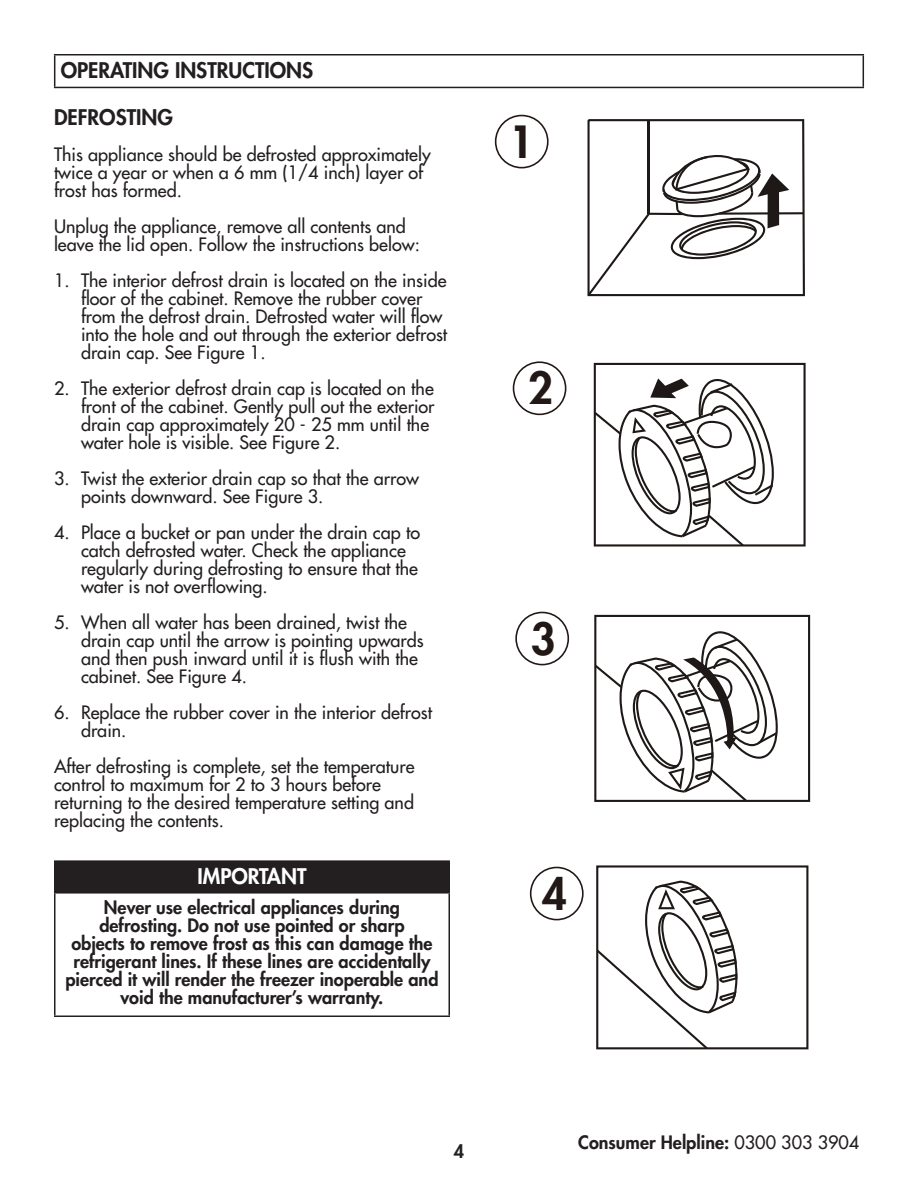
<style>
.page{position:relative;width:918px;height:1188px;background:#fff}
.page>*{position:absolute;margin:0;border:0;box-sizing:border-box;transform-origin:0 0}
.t1{font:800 43.2px "Futura Std";color:#221815}
.t2{font:800 21px "Futura Std";color:#231f20}
.t3{font:800 21px "Futura Std";color:#fff}
.t4{font:500 18px/18px "Futura Std";color:#231f20}
.t5{font:800 18px/18px "Futura Std";color:#231f20;text-align:center}
.s1{font-weight:500}
</style>
<div class="page">
<div style="left:55px;top:861px;width:394px;height:32px;background:#231f20"></div>
<hr style="left:54px;top:860px;width:396px;height:2px;background:#231f20">
<hr style="left:54px;top:862px;width:2px;height:30px;background:#231f20">
<hr style="left:448px;top:862px;width:2px;height:30px;background:#231f20">
<hr style="left:54px;top:892px;width:396px;height:2px;background:#231f20">
<hr style="left:54px;top:894px;width:2px;height:122px;background:#231f20">
<hr style="left:448px;top:894px;width:2px;height:122px;background:#231f20">
<hr style="left:54px;top:1016px;width:396px;height:1px;background:#231f20">
<svg style="left:594px;top:363px;width:212px;height:184px"></svg>
<svg style="left:596px;top:865px;width:212px;height:184px"></svg>
<svg style="left:588px;top:119px;width:217px;height:177px"></svg>
<div style="left:495px;top:115px;width:54px;height:53px;border:2px solid #221815;border-radius:50%"></div>
<div style="left:513px;top:361px;width:53px;height:54px;border:2px solid #221815;border-radius:50%"></div>
<div style="left:515px;top:612px;width:54px;height:53px;border:2px solid #221815;border-radius:50%"></div>
<div style="left:530px;top:867px;width:54px;height:53px;border:2px solid #221815;border-radius:50%"></div>
<svg style="left:594px;top:615px;width:216px;height:187px"></svg>
<hr style="left:54px;top:54px;width:810px;height:2px;background:#231f20">
<hr style="left:54px;top:55px;width:1px;height:32px;background:#231f20">
<hr style="left:863px;top:55px;width:1px;height:32px;background:#231f20">
<hr style="left:54px;top:87px;width:810px;height:1px;background:#231f20">
<p class="t2" style="left:61px;top:61px;width:254px">OPERATING INSTRUCTIONS</p>
<p class="t2" style="left:54px;top:108px;width:120px">DEFROSTING</p>
<p class="t4" style="left:54px;top:147px;width:378px">This appliance should be defrosted approximately twice a year or when a 6 mm (1/4 inch) layer of frost has formed.</p>
<p class="t4" style="left:54px;top:219px;width:367px">Unplug the appliance, remove all contents and leave the lid open. Follow the instructions below:</p>
<p class="t4" style="left:81px;top:273px;width:368px;text-indent:-27px">1. The interior defrost drain is located on the inside floor of the cabinet. Remove the rubber cover from the defrost drain. Defrosted water will flow into the hole and out through the exterior defrost drain cap. See Figure 1.</p>
<p class="t4" style="left:81px;top:381px;width:355px;text-indent:-27px">2. The exterior defrost drain cap is located on the front of the cabinet. Gently pull out the exterior drain cap approximately 20 - 25 mm until the water hole is visible. See Figure 2.</p>
<p class="t4" style="left:81px;top:471px;width:340px;text-indent:-27px">3. Twist the exterior drain cap so that the arrow points downward. See Figure 3.</p>
<p class="t4" style="left:81px;top:525px;width:341px;text-indent:-27px">4. Place a bucket or pan under the drain cap to catch defrosted water. Check the appliance regularly during defrosting to ensure that the water is not overflowing.</p>
<p class="t4" style="left:81px;top:615px;width:344px;text-indent:-27px">5. When all water has been drained, twist the drain cap until the arrow is pointing upwards and then push inward until it is flush with the cabinet. See Figure 4.</p>
<p class="t4" style="left:81px;top:705px;width:353px;text-indent:-27px">6. Replace the rubber cover in the interior defrost drain.</p>
<p class="t4" style="left:54px;top:759px;width:362px">After defrosting is complete, set the temperature control to maximum for 2 to 3 hours before returning to the desired temperature setting and replacing the contents.</p>
<p class="t3" style="left:197px;top:867px;width:111px">IMPORTANT</p>
<p class="t5" style="left:65px;top:899px;width:375px">Never use electrical appliances during defrosting. Do not use pointed or sharp<br>objects to remove frost as this can damage the refrigerant lines. If these lines are accidentally pierced it will render the freezer inoperable and void the manufacturer’s warranty.</p>
<p class="t5" style="left:454px;top:1143px;width:12px">4</p>
<h1 class="t1" style="left:509px;top:122px;width:26px">1</h1>
<h1 class="t1" style="left:528px;top:368px;width:26px">2</h1>
<h1 class="t1" style="left:531px;top:619px;width:26px">3</h1>
<h1 class="t1" style="left:542px;top:874px;width:26px">4</h1>
<p class="t5" style="left:578px;top:1134px;width:283px">Consumer Helpline: <span class="s1">0300 303 3904</span></p>
</div>
